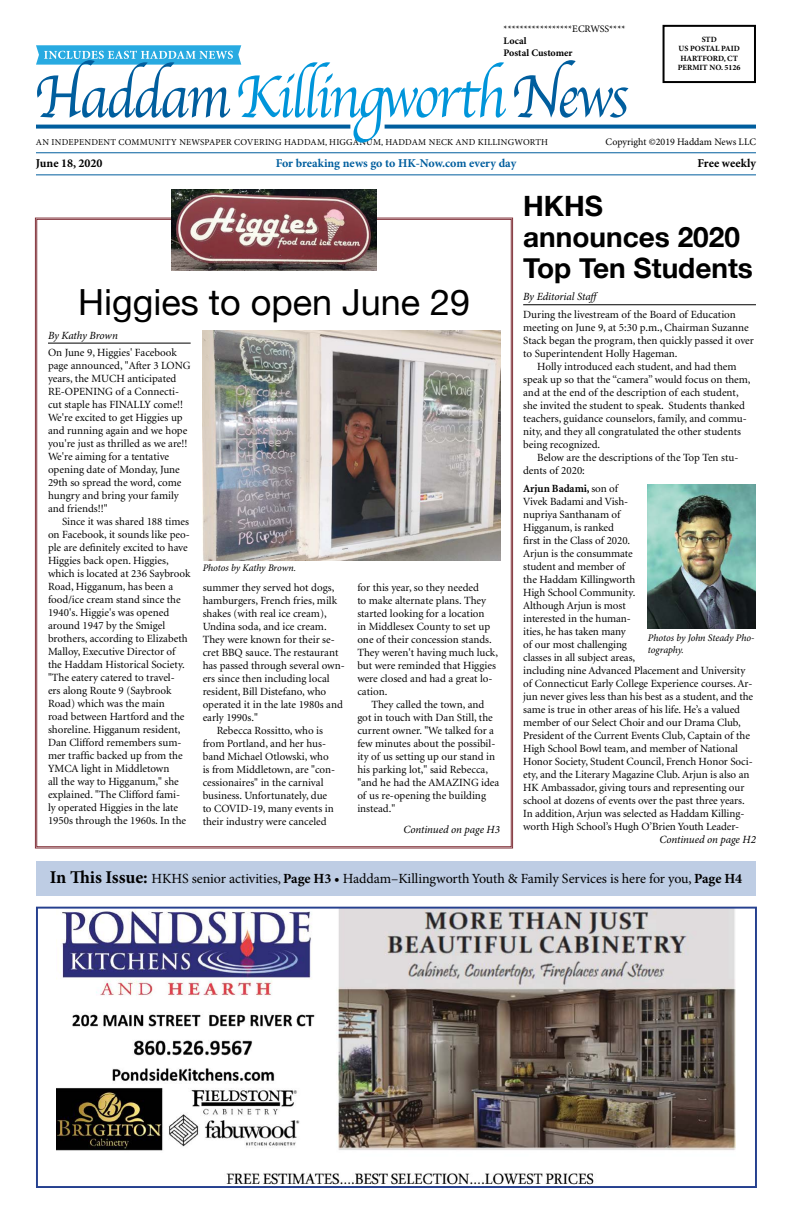
<style>
.page{position:relative;width:792px;height:1224px;background:#fff}
.page>*{position:absolute;margin:0;border:0;box-sizing:border-box;transform-origin:0 0}
.t1{font:63px "Apple Chancery";letter-spacing:-.045em;color:#0095da;scale:.89 1}
.t2{font:36px "Helvetica Neue";color:#000}
.t3{font:700 28px/31px "Helvetica Neue";color:#000}
.t4{font:14px "Minion Pro";letter-spacing:-.005em;color:#000}
.t5{font:700 12px "Minion Pro";letter-spacing:-.005em;color:#005e9e}
.t6{font:700 12px "Minion Pro";color:#000}
.t7{font:11px/13px "Minion";color:#000}
.t8{font:italic 11px "Minion Pro";letter-spacing:-.01em;color:#000}
.t9{font:10px "Minion Pro";color:#000}
.t10{font:italic 10px/12px "Minion Pro";letter-spacing:-.01em;color:#000}
.t11{font:700 10px/12px "Minion Pro";color:#000}
.t12{font:9px "Minion Pro";letter-spacing:.025em;color:#000}
.t13{font:700 8px/9.6px "Minion Pro";color:#000;text-align:center}
.s1{color:#005e9e}
.s2{font-weight:700}
.s3{font-weight:700;font-size:18px}
</style>
<div class="page">
<svg style="left:35px;top:218px;width:478px;height:630px"></svg>
<hr style="left:48px;top:343px;width:143px;height:1px;background:#000">
<hr style="left:523px;top:304px;width:233px;height:1px;background:#000">
<div style="left:36px;top:861px;width:720px;height:35px;background:#becde4"></div>
<svg style="left:36px;top:45px;width:205px;height:20px"></svg>
<hr style="left:36px;top:152px;width:720px;height:1px;background:#005e9e">
<hr style="left:36px;top:174px;width:720px;height:1px;background:#005e9e">
<svg style="left:36px;top:125px;width:314px;height:4px"></svg>
<svg style="left:385px;top:125px;width:371px;height:4px"></svg>
<div style="left:663px;top:25px;width:93px;height:58px;border:2px solid #000"></div>
<img style="left:56px;top:910px;width:680px;height:275px">
<div style="left:36px;top:907px;width:721px;height:281px;border:2px solid #25408f"></div>
<img style="left:648px;top:485px;width:108px;height:144px">
<img style="left:203px;top:331px;width:297px;height:229px">
<img style="left:172px;top:189px;width:205px;height:81px">
<p class="t9" style="left:504px;top:23px;width:123px">*****************ECRWSS****</p>
<p class="t11" style="left:504px;top:35px;width:70px">Local<br>Postal Customer</p>
<p class="t13" style="left:678px;top:35px;width:64px">STD<br>US POSTAL PAID<br>HARTFORD, CT<br>PERMIT NO. 5126</p>
<h1 class="t1" style="left:34px;top:46px;width:669px"><span class="s1">Haddam</span>Killingworth<span class="s1">News</span></h1>
<p class="t12" style="left:36px;top:137px;width:514px">AN INDEPENDENT COMMUNITY NEWSPAPER COVERING HADDAM, HIGGANUM, HADDAM NECK AND KILLINGWORTH</p>
<p class="t9" style="left:606px;top:136px;width:152px">Copyright ©2019 Haddam News LLC</p>
<p class="t6" style="left:36px;top:156px;width:68px">June 18, 2020</p>
<p class="t5" style="left:276px;top:156px;width:242px">For breaking news go to HK-Now.com every day</p>
<p class="t6" style="left:698px;top:156px;width:60px">Free weekly</p>
<h3 class="t3" style="left:523px;top:192px;width:231px">HKHS announces 2020<br>Top Ten Students</h3>
<p class="t8" style="left:523px;top:290px;width:78px">By Editorial Staff</p>
<p class="t7" style="left:523px;top:308px;width:214px">During the livestream of the Board of Education</p>
<p class="t7" style="left:523px;top:321px;width:227px">meeting on June 9, at 5:30 p.m., Chairman Suzanne</p>
<p class="t7" style="left:523px;top:334px;width:232px">Stack began the program, then quickly passed it over</p>
<p class="t7" style="left:523px;top:347px;width:156px">to Superintendent Holly Hageman.</p>
<p class="t7" style="left:537px;top:360px;width:201px">Holly introduced each student, and had them</p>
<p class="t7" style="left:523px;top:373px;width:229px">speak up so that the “camera” would focus on them,</p>
<p class="t7" style="left:523px;top:386px;width:217px">and at the end of the description of each student,</p>
<p class="t7" style="left:523px;top:399px;width:223px">she invited the student to speak. Students thanked</p>
<p class="t7" style="left:523px;top:412px;width:225px">teachers, guidance counselors, family, and commu-</p>
<p class="t7" style="left:523px;top:425px;width:219px">nity, and they all congratulated the other students</p>
<p class="t7" style="left:523px;top:438px;width:79px">being recognized.</p>
<p class="t7" style="left:537px;top:451px;width:203px">Below are the descriptions of the Top Ten stu-</p>
<p class="t7" style="left:523px;top:464px;width:63px">dents of 2020:</p>
<p class="t7" style="left:523px;top:482px;width:231px"><span class="s2">Arjun Badami,</span> son of<br>Vivek Badami and Vish-<br>nupriya Santhanam of<br>Higganum, is ranked<br>first in the Class of 2020.<br>Arjun is the consummate<br>student and member of<br>the Haddam Killingworth<br>High School Community.<br>Although Arjun is most<br>interested in the human-<br>ities, he has taken many<br>of our most challenging<br>classes in all subject areas,<br>including nine Advanced Placement and University of Connecticut Early College Experience courses. Ar&shy;jun never gives less than his best as a student, and the same is true in other areas of his life. He’s a valued member of our Select Choir and our Drama Club, President of the Current Events Club, Captain of the High School Bowl team, and member of National Honor Society, Student Council, French Honor Soci&shy;ety, and the Literary Magazine Club. Arjun is also an HK Ambassador, giving tours and representing our school at dozens of events over the past three years.<br>In addition, Arjun was selected as Haddam Killing&shy;worth High School’s Hugh O’Brien Youth Leader-</p>
<p class="t4" style="left:50px;top:870px;width:694px"><span class="s3">In This Issue:</span> HKHS senior activities, <span class="s2">Page H3 •</span> Haddam–Killingworth Youth &amp; Family Services is here for you, <span class="s2">Page H4</span></p>
<h2 class="t2" style="left:78px;top:277px;width:394px">Higgies to open June 29</h2>
<p class="t8" style="left:48px;top:329px;width:71px">By Kathy Brown</p>
<p class="t7" style="left:48px;top:347px;width:144px">On June 9, Higgies' Facebook page announced, "After 3 LONG years, the MUCH anticipated<br>RE-OPENING of a Connecti&shy;cut staple has FINALLY come!!<br>We're excited to get Higgies up and running again and we hope you're just as thrilled as we are!!<br>We're aiming for a tentative opening date of Monday, June<br>29th so spread the word, come hungry and bring your family and friends!!"</p>
<p class="t7" style="left:48px;top:516px;width:144px;text-indent:14px">Since it was shared 188 times on Facebook, it sounds like peo&shy;ple are definitely excited to have<br>Higgies back open. Higgies, which is located at 236 Saybrook<br>Road, Higganum, has been a food/ice cream stand since the<br>1940's. Higgie's was opened around 1947 by the Smigel brothers, according to Elizabeth<br>Malloy, Executive Director of the Haddam Historical Society. "The eatery catered to travel-<br>ers along Route 9 (Saybrook<br>Road) which was the main<br>road between Hartford and the shoreline. Higganum resident,<br>Dan Clifford remembers sum&shy;mer traffic backed up from the<br>YMCA light in Middletown<br>all the way to Higganum," she explained. "The Clifford fami-<br>ly operated Higgies in the late<br>1950s through the 1960s. In the</p>
<p class="t10" style="left:203px;top:562px;width:95px">Photos by Kathy Brown.</p>
<p class="t7" style="left:203px;top:582px;width:133px">summer they served hot dogs,</p>
<p class="t7" style="left:203px;top:595px;width:136px">hamburgers, French fries, milk</p>
<p class="t7" style="left:203px;top:608px;width:126px">shakes (with real ice cream),</p>
<p class="t7" style="left:203px;top:621px;width:126px">Undina soda, and ice cream.</p>
<p class="t7" style="left:203px;top:634px;width:134px">They were known for their se-</p>
<p class="t7" style="left:203px;top:647px;width:137px">cret BBQ sauce. The restaurant</p>
<p class="t7" style="left:203px;top:660px;width:144px">has passed through several own-</p>
<p class="t7" style="left:203px;top:673px;width:128px">ers since then including local</p>
<p class="t7" style="left:203px;top:686px;width:125px">resident, Bill Distefano, who</p>
<p class="t7" style="left:203px;top:699px;width:142px">operated it in the late 1980s and</p>
<p class="t7" style="left:203px;top:712px;width:57px">early 1990s."</p>
<p class="t7" style="left:217px;top:725px;width:108px">Rebecca Rossitto, who is</p>
<p class="t7" style="left:203px;top:738px;width:125px">from Portland, and her hus-</p>
<p class="t7" style="left:203px;top:751px;width:128px">band Michael Otlowski, who</p>
<p class="t7" style="left:203px;top:764px;width:134px">is from Middletown, are "con-</p>
<p class="t7" style="left:203px;top:777px;width:122px">cessionaires" in the carnival</p>
<p class="t7" style="left:203px;top:790px;width:126px">business. Unfortunately, due</p>
<p class="t7" style="left:203px;top:803px;width:133px">to COVID-19, many events in</p>
<p class="t7" style="left:203px;top:816px;width:125px">their industry were canceled</p>
<p class="t7" style="left:357px;top:582px;width:142px">for this year, so they needed<br>to make alternate plans. They started looking for a location<br>in Middlesex County to set up one of their concession stands.<br>They weren't having much luck, but were reminded that Higgies were closed and had a great lo&shy;cation.</p>
<p class="t7" style="left:357px;top:699px;width:144px;text-indent:14px">They called the town, and got in touch with Dan Still, the current owner. "We talked for a few minutes about the possibil&shy;ity of us setting up our stand in his parking lot," said Rebecca, "and he had the AMAZING idea of us re-opening the building instead."</p>
<p class="t10" style="left:648px;top:632px;width:108px">Photos by John Steady Pho&shy;tography.</p>
<p class="t8" style="left:403px;top:823px;width:98px">Continued on page H3</p>
<p class="t8" style="left:659px;top:833px;width:98px">Continued on page H2</p>
</div>
